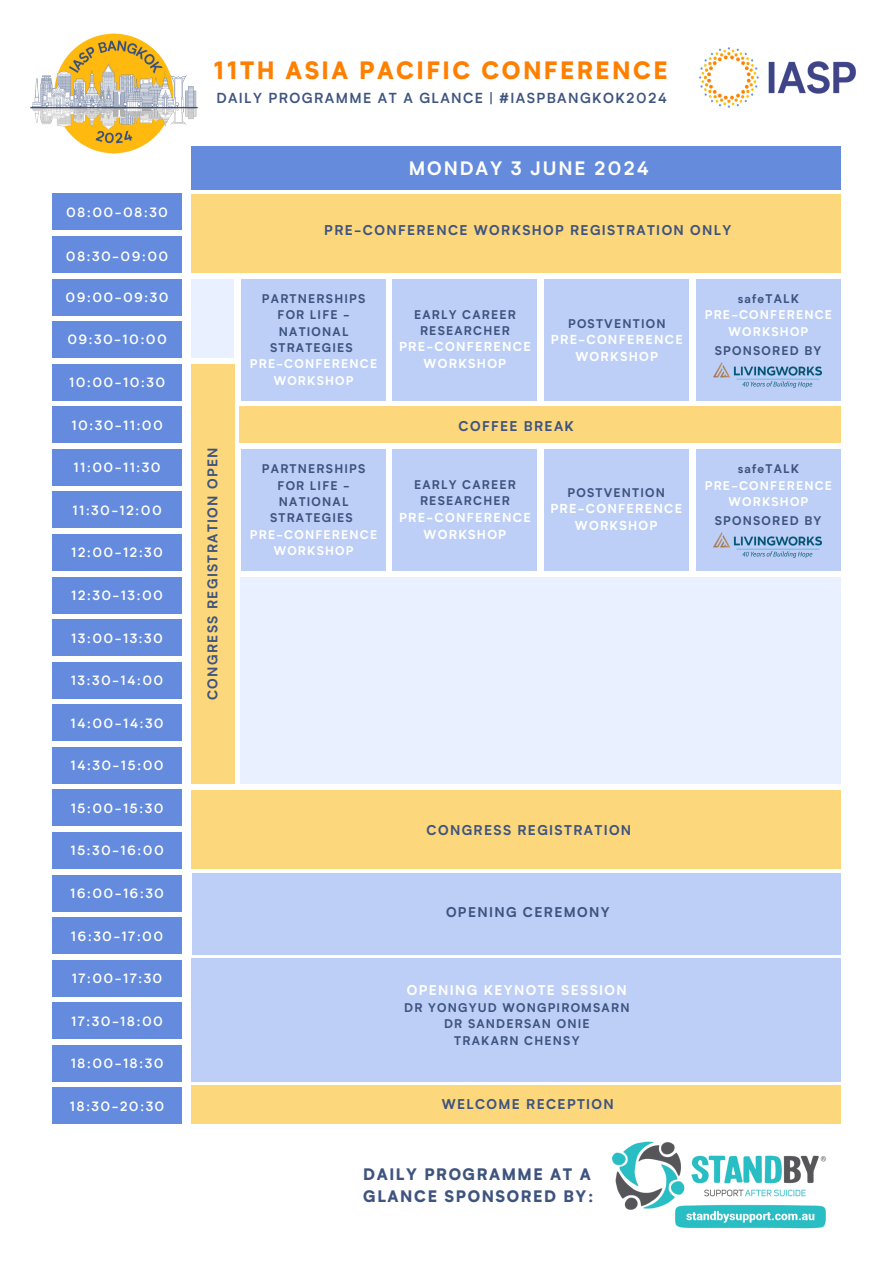
<style>
.page{position:relative;width:893px;height:1263px;background:#fff}
.page>*{position:absolute;margin:0;border:0;box-sizing:border-box;transform-origin:0 0}
.t1{font:900 23.77px "Biotif";letter-spacing:.1em;color:#ff8000}
.t2{font:700 18.52px "Biotif";letter-spacing:.1em;color:#fff}
.t3{font:900 15.75px/21.9px "Biotif";letter-spacing:.1em;color:#3e547f}
.t4{font:600 13.95px "Biotif";letter-spacing:.1em;color:#3e547f}
.t5{font:700 13.5px "Biotif";letter-spacing:.1em;color:#3e547f}
.t6{font:700 13.5px "Biotif";letter-spacing:.1em;color:#fff}
.t7{font:600 12.9px "Biotif";letter-spacing:.1em;color:#fff}
.t8{font:700 12.45px/16.9px "Biotif";letter-spacing:.1em;color:#fff;text-align:center}
.t9{font:700 12px/16.4px "Biotif";letter-spacing:.1em;color:#3e547f;text-align:center}
.t10{font:700 12px/16.4px "Biotif";letter-spacing:.1em;color:#fff;text-align:center}
.s1{color:#fff}
.s2{color:#3e547f}
</style>
<div class="page">
<div style="left:192px;top:147px;width:649px;height:43px;background:#648bdc"></div>
<div style="left:192px;top:194px;width:649px;height:78px;background:#fdd77b"></div>
<img style="left:699px;top:47px;width:157px;height:61px">
<div style="left:192px;top:1085px;width:649px;height:39px;background:#fdd77b"></div>
<div style="left:192px;top:958px;width:648px;height:124px;background:#bdcff6"></div>
<div style="left:192px;top:364px;width:43px;height:419px;background:#fdd77b"></div>
<div style="left:192px;top:790px;width:649px;height:78px;background:#fdd77b"></div>
<div style="left:241px;top:279px;width:145px;height:121px;background:#bdcff6"></div>
<div style="left:240px;top:407px;width:601px;height:36px;background:#fdd77b"></div>
<div style="left:241px;top:577px;width:600px;height:206px;background:#e9f0ff"></div>
<div style="left:193px;top:873px;width:648px;height:81px;background:#bdcff6"></div>
<img style="left:30px;top:33px;width:170px;height:146px">
<div style="left:52px;top:194px;width:130px;height:36px;background:#648bdd"></div>
<div style="left:52px;top:236px;width:130px;height:36px;background:#648bdd"></div>
<div style="left:52px;top:279px;width:130px;height:36px;background:#648bdd"></div>
<div style="left:52px;top:322px;width:130px;height:36px;background:#648bdd"></div>
<div style="left:52px;top:364px;width:130px;height:36px;background:#648bdd"></div>
<div style="left:52px;top:407px;width:130px;height:36px;background:#648bdd"></div>
<div style="left:52px;top:449px;width:130px;height:36px;background:#648bdd"></div>
<div style="left:52px;top:492px;width:130px;height:36px;background:#648bdd"></div>
<div style="left:52px;top:534px;width:130px;height:36px;background:#648bdd"></div>
<div style="left:52px;top:577px;width:130px;height:36px;background:#648bdd"></div>
<div style="left:52px;top:620px;width:130px;height:36px;background:#648bdd"></div>
<div style="left:52px;top:662px;width:130px;height:36px;background:#648bdd"></div>
<div style="left:52px;top:705px;width:130px;height:36px;background:#648bdd"></div>
<div style="left:52px;top:747px;width:130px;height:36px;background:#648bdd"></div>
<div style="left:52px;top:790px;width:130px;height:36px;background:#648bdd"></div>
<div style="left:52px;top:832px;width:130px;height:36px;background:#648bdd"></div>
<div style="left:52px;top:875px;width:130px;height:36px;background:#648bdd"></div>
<div style="left:52px;top:918px;width:130px;height:36px;background:#648bdd"></div>
<div style="left:52px;top:960px;width:130px;height:36px;background:#648bdd"></div>
<div style="left:52px;top:1003px;width:130px;height:36px;background:#648bdd"></div>
<div style="left:52px;top:1045px;width:130px;height:36px;background:#648bdd"></div>
<div style="left:52px;top:1088px;width:130px;height:36px;background:#648bdd"></div>
<div style="left:696px;top:279px;width:145px;height:121px;background:#bdcff6"></div>
<div style="left:392px;top:279px;width:145px;height:121px;background:#bdcff6"></div>
<div style="left:544px;top:279px;width:145px;height:121px;background:#bdcff6"></div>
<img style="left:713px;top:362px;width:108px;height:25px">
<div style="left:192px;top:279px;width:42px;height:79px;background:#e9f0ff"></div>
<div style="left:241px;top:449px;width:145px;height:121px;background:#bdcff6"></div>
<div style="left:696px;top:449px;width:145px;height:121px;background:#bdcff6"></div>
<div style="left:392px;top:449px;width:145px;height:121px;background:#bdcff6"></div>
<div style="left:544px;top:449px;width:145px;height:121px;background:#bdcff6"></div>
<img style="left:713px;top:533px;width:108px;height:24px">
<img style="left:612px;top:1141px;width:214px;height:88px">
<h5 class="t1" style="left:213px;top:57px;width:456px">11TH ASIA PACIFIC CONFERENCE</h5>
<h5 class="t4" style="left:216px;top:89px;width:452px">DAILY PROGRAMME AT A GLANCE | #IASPBANGKOK2024</h5>
<h5 class="t2" style="left:409px;top:157px;width:242px">MONDAY 3 JUNE 2024</h5>
<h1 class="t7" style="left:66px;top:204px;width:103px">08:00-08:30</h1>
<h4 class="t7" style="left:66px;top:248px;width:104px">08:30-09:00</h4>
<h2 class="t7" style="left:66px;top:289px;width:105px">09:00-09:30</h2>
<p class="t7" style="left:67px;top:332px;width:101px">09:30-10:00</p>
<p class="t7" style="left:69px;top:374px;width:98px">10:00-10:30</p>
<h4 class="t7" style="left:71px;top:417px;width:93px">10:30-11:00</h4>
<p class="t7" style="left:74px;top:460px;width:89px">11:00-11:30</p>
<p class="t7" style="left:72px;top:502px;width:91px">11:30-12:00</p>
<p class="t7" style="left:71px;top:545px;width:93px">12:00-12:30</p>
<p class="t7" style="left:71px;top:587px;width:93px">12:30-13:00</p>
<p class="t7" style="left:71px;top:630px;width:93px">13:00-13:30</p>
<p class="t7" style="left:71px;top:672px;width:94px">13:30-14:00</p>
<p class="t7" style="left:70px;top:715px;width:95px">14:00-14:30</p>
<p class="t7" style="left:71px;top:758px;width:95px">14:30-15:00</p>
<p class="t7" style="left:71px;top:800px;width:94px">15:00-15:30</p>
<p class="t7" style="left:70px;top:843px;width:95px">15:30-16:00</p>
<p class="t7" style="left:70px;top:885px;width:95px">16:00-16:30</p>
<p class="t7" style="left:71px;top:928px;width:94px">16:30-17:00</p>
<h4 class="t7" style="left:72px;top:970px;width:92px">17:00-17:30</h4>
<h5 class="t7" style="left:71px;top:1013px;width:93px">17:30-18:00</h5>
<h5 class="t7" style="left:71px;top:1056px;width:94px">18:00-18:30</h5>
<h5 class="t7" style="left:70px;top:1098px;width:96px">18:30-20:30</h5>
<h4 class="t5" style="left:442px;top:1096px;width:174px">WELCOME RECEPTION</h4>
<h5 class="t5" style="left:324px;top:222px;width:408px">PRE-CONFERENCE WORKSHOP REGISTRATION ONLY</h5>
<p class="t9" style="left:250px;top:290px;width:129px">PARTNERSHIPS<br>FOR LIFE -<br>NATIONAL<br>STRATEGIES<br><span class="s1">PRE-CONFERENCE<br>WORKSHOP</span></p>
<p class="t10" style="left:705px;top:290px;width:129px"><span class="s2">safeTALK<br></span>PRE-CONFERENCE<br>WORKSHOP</p>
<p class="t9" style="left:714px;top:342px;width:108px">SPONSORED BY</p>
<p class="t9" style="left:414px;top:306px;width:103px">EARLY CAREER<br>RESEARCHER</p>
<p class="t8" style="left:399px;top:338px;width:133px">PRE-CONFERENCE<br>WORKSHOP</p>
<h4 class="t9" style="left:568px;top:315px;width:99px">POSTVENTION</h4>
<h4 class="t8" style="left:551px;top:331px;width:133px">PRE-CONFERENCE<br>WORKSHOP</h4>
<h4 class="t5" style="left:458px;top:418px;width:117px">COFFEE BREAK</h4>
<p class="t5" style="left:204px;top:700px;width:254px;rotate:-90deg">CONGRESS REGISTRATION OPEN</p>
<h5 class="t9" style="left:250px;top:461px;width:129px">PARTNERSHIPS<br>FOR LIFE -<br>NATIONAL<br>STRATEGIES<br><span class="s1">PRE-CONFERENCE<br>WORKSHOP</span></h5>
<h4 class="t10" style="left:705px;top:461px;width:129px"><span class="s2">safeTALK<br></span>PRE-CONFERENCE<br>WORKSHOP</h4>
<p class="t9" style="left:714px;top:513px;width:108px">SPONSORED BY</p>
<p class="t9" style="left:414px;top:476px;width:103px">EARLY CAREER<br>RESEARCHER</p>
<p class="t8" style="left:399px;top:509px;width:133px">PRE-CONFERENCE<br>WORKSHOP</p>
<p class="t9" style="left:567px;top:484px;width:99px">POSTVENTION</p>
<p class="t8" style="left:550px;top:500px;width:133px">PRE-CONFERENCE<br>WORKSHOP</p>
<p class="t5" style="left:426px;top:822px;width:206px">CONGRESS REGISTRATION</p>
<p class="t5" style="left:446px;top:903px;width:165px">OPENING CEREMONY</p>
<h5 class="t6" style="left:407px;top:982px;width:221px">OPENING KEYNOTE SESSION</h5>
<h5 class="t9" style="left:404px;top:999px;width:227px">DR YONGYUD WONGPIROMSARN<br>DR SANDERSAN ONIE<br>TRAKARN CHENSY</h5>
<h3 class="t3" style="left:363px;top:1163px;width:232px">DAILY PROGRAMME AT A<br>GLANCE SPONSORED BY:</h3>
</div>
